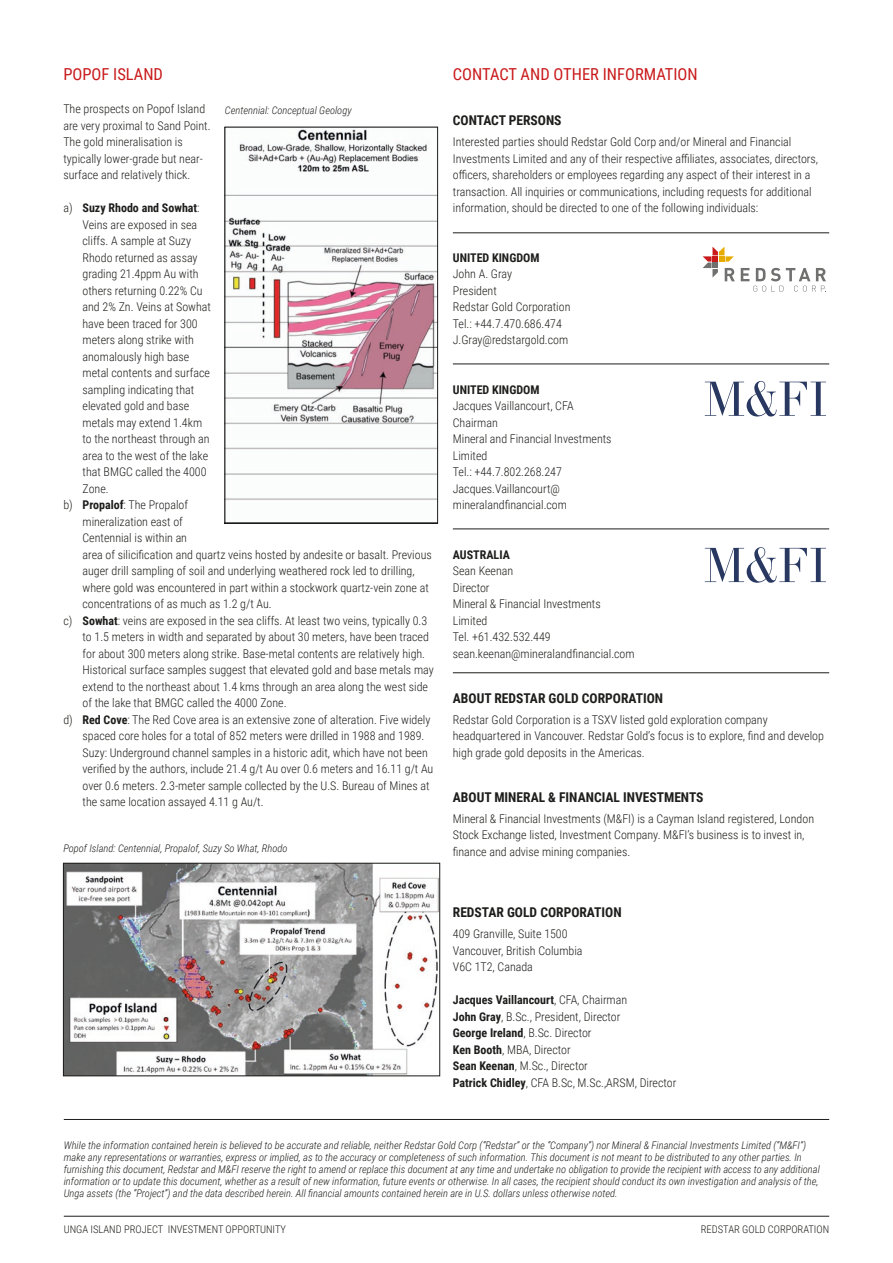
<style>
.page{position:relative;width:893px;height:1263px;background:#fff}
.page>*{position:absolute;margin:0;border:0;box-sizing:border-box;transform-origin:0 0}
.Heading{font:16.5px "Roboto Condensed";color:#c9191b}
.Sub-head{font:700 13.5px "Roboto Condensed";color:#1d1d1b}
.Numbered_copy{font:300 12px/16.5px "Roboto Condensed";color:#1d1d1b}
.Copy{font:300 12px/16.5px "Roboto Condensed";color:#1d1d1b}
.Copy-2{font:700 12px "Roboto Condensed";color:#1d1d1b}
.Picture_Caption{font:italic 300 10.5px/12px "Roboto Condensed";color:#1d1d1b}
.t1{font:300 10.5px "Roboto Condensed";color:#1d1d1b}
.s1{font-weight:700}
.s2{font-weight:300}
</style>
<div class="page">
<hr style="left:64px;top:1216px;width:765px;height:1px;background:#1d1d1b">
<img style="left:65px;top:865px;width:373px;height:209px">
<div style="left:63px;top:863px;width:377px;height:213px;border:1px solid #1d1d1b"></div>
<img style="left:227px;top:129px;width:209px;height:371px">
<div style="left:225px;top:127px;width:213px;height:397px;border:1px solid #1d1d1b"></div>
<svg style="left:703px;top:247px;width:32px;height:34px"></svg>
<svg style="left:741px;top:268px;width:85px;height:24px"></svg>
<svg style="left:705px;top:381px;width:121px;height:35px"></svg>
<svg style="left:705px;top:547px;width:121px;height:36px"></svg>
<hr style="left:453px;top:233px;width:376px;height:1px;background:#1d1d1b">
<hr style="left:453px;top:364px;width:376px;height:1px;background:#1d1d1b">
<hr style="left:453px;top:529px;width:376px;height:1px;background:#1d1d1b">
<hr style="left:453px;top:672px;width:376px;height:1px;background:#1d1d1b">
<hr style="left:64px;top:1119px;width:765px;height:1px;background:#1d1d1b">
<p class="Heading" style="left:63px;top:63px;width:101px">POPOF ISLAND</p>
<p class="Copy" style="left:63px;top:100px;width:149px">The prospects on Popof Island are very proximal to Sand Point.<br>The gold mineralisation is typically lower-grade but near&shy;surface and relatively thick.</p>
<p class="Numbered_copy" style="left:83px;top:199px;width:130px;text-indent:-19px">a) <span class="s1">Suzy Rhodo and Sowhat</span>:<br>Veins are exposed in sea cliffs. A sample at Suzy<br>Rhodo returned as assay grading 21.4ppm Au with others returning 0.22% Cu and 2% Zn. Veins at Sowhat have been traced for 300 meters along strike with anomalously high base metal contents and surface sampling indicating that elevated gold and base metals may extend 1.4km to the northeast through an area to the west of the lake that BMGC called the 4000<br>Zone.</p>
<p class="Numbered_copy" style="left:83px;top:496px;width:351px;text-indent:-19px">b) <span class="s1">Propalof</span>: The Propalof<br>mineralization east of<br>Centennial is within an<br>area of silicification and quartz veins hosted by andesite or basalt. Previous auger drill sampling of soil and underlying weathered rock led to drilling, where gold was encountered in part within a stockwork quartz-vein zone at concentrations of as much as 1.2 g/t Au.</p>
<p class="Numbered_copy" style="left:83px;top:612px;width:353px;text-indent:-19px">c) <span class="s1">Sowhat</span>: veins are exposed in the sea cliffs. At least two veins, typically 0.3 to 1.5 meters in width and separated by about 30 meters, have been traced for about 300 meters along strike. Base-metal contents are relatively high.<br>Historical surface samples suggest that elevated gold and base metals may extend to the northeast about 1.4 kms through an area along the west side of the lake that BMGC called the 4000 Zone.</p>
<p class="Numbered_copy" style="left:83px;top:711px;width:352px;text-indent:-19px">d) <span class="s1">Red Cove</span>: The Red Cove area is an extensive zone of alteration. Five widely spaced core holes for a total of 852 meters were drilled in 1988 and 1989.<br>Suzy: Underground channel samples in a historic adit, which have not been verified by the authors, include 21.4 g/t Au over 0.6 meters and 16.11 g/t Au over 0.6 meters. 2.3-meter sample collected by the U.S. Bureau of Mines at the same location assayed 4.11 g Au/t.</p>
<p class="Picture_Caption" style="left:225px;top:103px;width:128px">Centennial: Conceptual Geology</p>
<p class="Picture_Caption" style="left:63px;top:841px;width:226px">Popof Island: Centennial, Propalof, Suzy So What, Rhodo</p>
<p class="Heading" style="left:453px;top:63px;width:246px">CONTACT AND OTHER INFORMATION</p>
<p class="Sub-head" style="left:453px;top:111px;width:110px">CONTACT PERSONS</p>
<p class="Copy" style="left:453px;top:133px;width:367px">Interested parties should Redstar Gold Corp and/or Mineral and Financial Investments Limited and any of their respective affiliates, associates, directors, officers, shareholders or employees regarding any aspect of their interest in a transaction. All inquiries or communications, including requests for additional information, should be directed to one of the following individuals:</p>
<p class="Copy-2" style="left:453px;top:249px;width:88px">UNITED KINGDOM</p>
<p class="Copy" style="left:453px;top:265px;width:61px">John A. Gray</p>
<p class="Copy" style="left:453px;top:282px;width:45px">President</p>
<p class="Copy" style="left:453px;top:298px;width:119px">Redstar Gold Corporation</p>
<p class="Copy" style="left:453px;top:315px;width:111px">Tel.: +44.7.470.686.474</p>
<p class="Copy" style="left:453px;top:331px;width:117px">J.Gray@redstargold.com</p>
<p class="Copy-2" style="left:453px;top:381px;width:88px">UNITED KINGDOM</p>
<p class="Copy" style="left:453px;top:397px;width:122px">Jacques Vaillancourt, CFA</p>
<p class="Copy" style="left:453px;top:414px;width:46px">Chairman</p>
<p class="Copy" style="left:453px;top:430px;width:160px">Mineral and Financial Investments<br>Limited</p>
<p class="Copy" style="left:453px;top:463px;width:111px">Tel.: +44.7.802.268.247</p>
<p class="Copy" style="left:453px;top:480px;width:116px">Jacques.Vaillancourt@ mineralandfinancial.com</p>
<p class="Copy-2" style="left:453px;top:546px;width:58px">AUSTRALIA</p>
<p class="Copy" style="left:453px;top:562px;width:62px">Sean Keenan</p>
<p class="Copy" style="left:453px;top:579px;width:38px">Director</p>
<p class="Copy" style="left:453px;top:595px;width:149px">Mineral &amp; Financial Investments<br>Limited</p>
<p class="Copy" style="left:453px;top:628px;width:99px">Tel. +61.432.532.449</p>
<p class="Copy" style="left:453px;top:645px;width:183px">sean.keenan@mineralandfinancial.com</p>
<p class="Sub-head" style="left:453px;top:689px;width:212px">ABOUT REDSTAR GOLD CORPORATION</p>
<p class="Copy" style="left:453px;top:711px;width:373px">Redstar Gold Corporation is a TSXV listed gold exploration company headquartered in Vancouver. Redstar Gold’s focus is to explore, find and develop high grade gold deposits in the Americas.</p>
<p class="Sub-head" style="left:453px;top:788px;width:252px">ABOUT MINERAL &amp; FINANCIAL INVESTMENTS</p>
<p class="Copy" style="left:453px;top:810px;width:363px">Mineral &amp; Financial Investments (M&amp;FI) is a Cayman Island registered, London<br>Stock Exchange listed, Investment Company. M&amp;FI’s business is to invest in, finance and advise mining companies.</p>
<p class="Sub-head" style="left:453px;top:903px;width:170px">REDSTAR GOLD CORPORATION</p>
<p class="Copy" style="left:453px;top:925px;width:116px">409 Granville, Suite 1500</p>
<p class="Copy" style="left:453px;top:942px;width:131px">Vancouver, British Columbia</p>
<p class="Copy" style="left:453px;top:958px;width:82px">V6C 1T2, Canada</p>
<p class="Copy-2" style="left:453px;top:992px;width:176px">Jacques Vaillancourt<span class="s2">, CFA, Chairman</span></p>
<p class="Copy" style="left:453px;top:1008px;width:169px"><span class="s1">John Gray</span>, B.Sc., President, Director</p>
<p class="Copy" style="left:453px;top:1024px;width:140px"><span class="s1">George Ireland</span>, B.Sc. Director</p>
<p class="Copy" style="left:453px;top:1041px;width:119px"><span class="s1">Ken Booth</span>, MBA, Director</p>
<p class="Copy" style="left:453px;top:1057px;width:137px"><span class="s1">Sean Keenan</span>, M.Sc., Director</p>
<p class="Copy" style="left:453px;top:1074px;width:225px"><span class="s1">Patrick Chidley</span>, CFA B.Sc, M.Sc.,ARSM, Director</p>
<p class="Picture_Caption" style="left:64px;top:1139px;width:758px">While the information contained herein is believed to be accurate and reliable, neither Redstar Gold Corp (“Redstar” or the “Company”) nor Mineral &amp; Financial Investments Limited (“M&amp;FI”) make any representations or warranties, express or implied, as to the accuracy or completeness of such information. This document is not meant to be distributed to any other parties. In furnishing this document, Redstar and M&amp;FI reserve the right to amend or replace this document at any time and undertake no obligation to provide the recipient with access to any additional information or to update this document, whether as a result of new information, future events or otherwise. In all cases, the recipient should conduct its own investigation and analysis of the, Unga assets (the “Project”) and the data described herein. All financial amounts contained herein are in U.S. dollars unless otherwise noted.</p>
<p class="t1" style="left:64px;top:1221px;width:224px">UNGA ISLAND PROJECT INVESTMENT OPPORTUNITY</p>
<p class="t1" style="left:701px;top:1221px;width:130px">REDSTAR GOLD CORPORATION</p>
</div>
